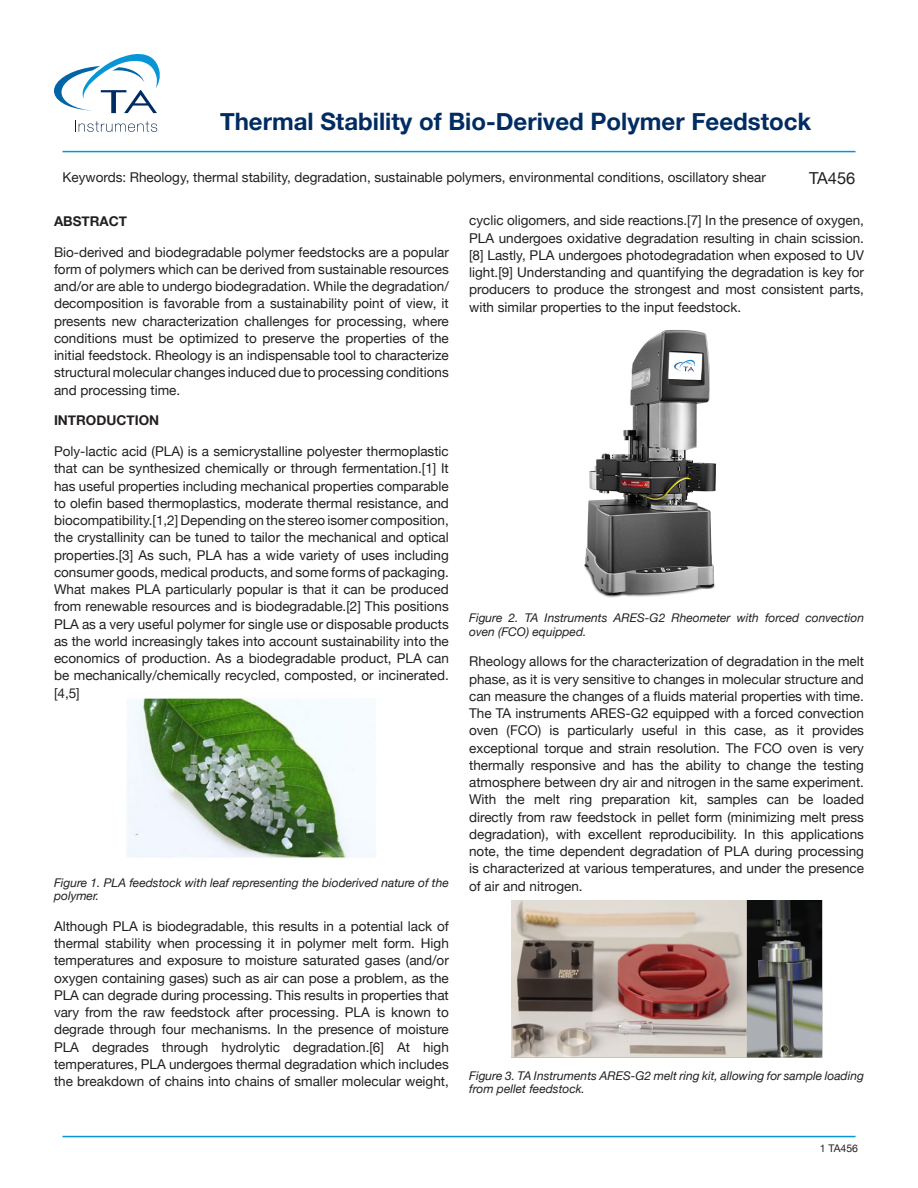
<style>
.page{position:relative;width:918px;height:1188px;background:#fff}
.page>*{position:absolute;margin:0;border:0;box-sizing:border-box;transform-origin:0 0}
.t1{font:700 24px "Helvetica Neue";color:#002c62}
.t2{font:16.5px "Helvetica Neue";color:#231f20}
.t3{font:13.5px/17.2px "Helvetica Neue";color:#231f20;text-align:justify}
.t4{font:700 13.5px "Helvetica Neue";color:#231f20}
.t5{font:italic 12px/13.5px "Helvetica Neue";color:#231f20}
.t6{font:10.5px "Helvetica Neue";color:#231f20}
</style>
<div class="page">
<svg style="left:54px;top:54px;width:106px;height:59px"></svg>
<svg style="left:75px;top:121px;width:82px;height:11px"></svg>
<hr style="left:62px;top:151px;width:794px;height:1px;background:#0696d7">
<hr style="left:62px;top:1136px;width:794px;height:1px;background:#0696d7">
<img style="left:127px;top:698px;width:249px;height:161px">
<img style="left:584px;top:329px;width:132px;height:269px">
<img style="left:511px;top:901px;width:311px;height:157px">
<p class="t1" style="left:220px;top:102px;width:593px">Thermal Stability of Bio-Derived Polymer Feedstock</p>
<p class="t3" style="left:62px;top:169px;width:705px">Keywords: Rheology, thermal stability, degradation, sustainable polymers, environmental conditions, oscillatory shear</p>
<p class="t4" style="left:54px;top:210px;width:75px">ABSTRACT</p>
<p class="t3" style="left:54px;top:244px;width:396px">Bio-derived and biodegradable polymer feedstocks are a popular form of polymers which can be derived from sustainable resources and/or are able to undergo biodegradation. While the degradation/ decomposition is favorable from a sustainability point of view, it presents new characterization challenges for processing, where conditions must be optimized to preserve the properties of the initial feedstock. Rheology is an indispensable tool to characterize structural molecular changes induced due to processing conditions and processing time.</p>
<p class="t4" style="left:54px;top:410px;width:107px">INTRODUCTION</p>
<p class="t3" style="left:54px;top:443px;width:396px">Poly-lactic acid (PLA) is a semicrystalline polyester thermoplastic that can be synthesized chemically or through fermentation.[1] It has useful properties including mechanical properties comparable to olefin based thermoplastics, moderate thermal resistance, and biocompatibility.[1,2] Depending on the stereo isomer composition, the crystallinity can be tuned to tailor the mechanical and optical properties.[3] As such, PLA has a wide variety of uses including consumer goods, medical products, and some forms of packaging.<br>What makes PLA particularly popular is that it can be produced from renewable resources and is biodegradable.[2] This positions PLA as a very useful polymer for single use or disposable products as the world increasingly takes into account sustainability into the economics of production. As a biodegradable product, PLA can be mechanically/chemically recycled, composted, or incinerated. [4,5]</p>
<p class="t2" style="left:809px;top:167px;width:48px">TA456</p>
<p class="t3" style="left:469px;top:213px;width:396px">cyclic oligomers, and side reactions.[7] In the presence of oxygen, PLA undergoes oxidative degradation resulting in chain scission. [8] Lastly, PLA undergoes photodegradation when exposed to UV light.[9] Understanding and quantifying the degradation is key for producers to produce the strongest and most consistent parts, with similar properties to the input feedstock.</p>
<p class="t5" style="left:469px;top:612px;width:396px">Figure 2. TA Instruments ARES-G2 Rheometer with forced convection oven (FCO) equipped.</p>
<p class="t3" style="left:469px;top:654px;width:396px">Rheology allows for the characterization of degradation in the melt phase, as it is very sensitive to changes in molecular structure and can measure the changes of a fluids material properties with time.<br>The TA instruments ARES-G2 equipped with a forced convection oven (FCO) is particularly useful in this case, as it provides exceptional torque and strain resolution. The FCO oven is very thermally responsive and has the ability to change the testing atmosphere between dry air and nitrogen in the same experiment.<br>With the melt ring preparation kit, samples can be loaded directly from raw feedstock in pellet form (minimizing melt press degradation), with excellent reproducibility. In this applications note, the time dependent degradation of PLA during processing is characterized at various temperatures, and under the presence of air and nitrogen.</p>
<p class="t5" style="left:54px;top:876px;width:396px">Figure 1. PLA feedstock with leaf representing the bioderived nature of the polymer.</p>
<p class="t3" style="left:54px;top:918px;width:396px">Although PLA is biodegradable, this results in a potential lack of thermal stability when processing it in polymer melt form. High temperatures and exposure to moisture saturated gases (and/or oxygen containing gases) such as air can pose a problem, as the PLA can degrade during processing. This results in properties that vary from the raw feedstock after processing. PLA is known to degrade through four mechanisms. In the presence of moisture PLA degrades through hydrolytic degradation.[6] At high temperatures, PLA undergoes thermal degradation which includes the breakdown of chains into chains of smaller molecular weight,</p>
<p class="t5" style="left:469px;top:1069px;width:396px">Figure 3. TA Instruments ARES-G2 melt ring kit, allowing for sample loading from pellet feedstock.</p>
<p class="t6" style="left:820px;top:1141px;width:40px">1 TA456</p>
</div>
